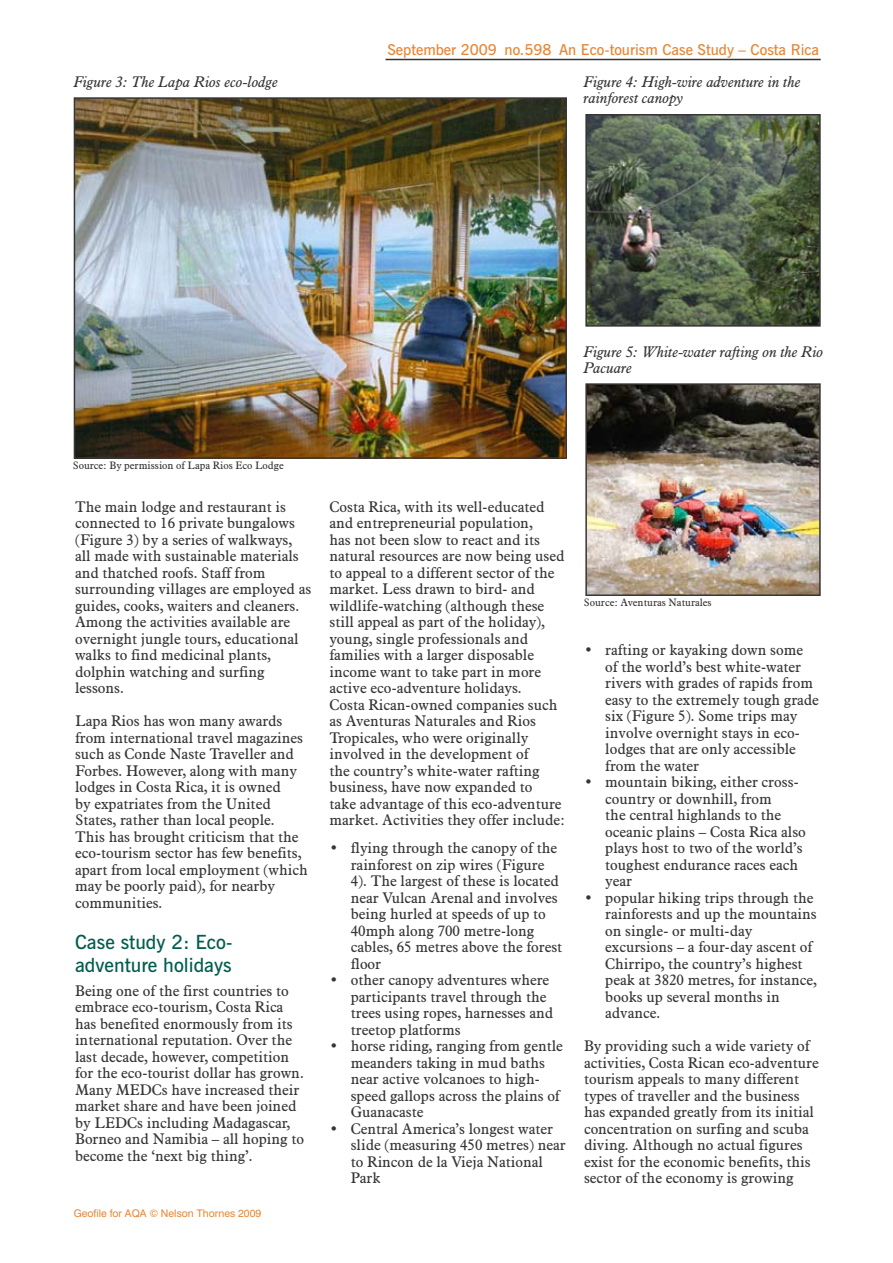
<style>
.page{position:relative;width:893px;height:1263px;background:#fff}
.page>*{position:absolute;margin:0;border:0;box-sizing:border-box;transform-origin:0 0}
.t1{font:600 19.5px/22.5px "News Gothic BT";color:#005d4e}
.t2{font:15px/16.5px "Aldine 721 BT";color:#373535}
.t3{font:italic 15px/16.5px "Aldine 721 BT";color:#373535}
.t4{font:600 15px "News Gothic BT";color:#e88533}
.t5{font:10.5px "Aldine 721 BT";color:#373535}
.t6{font:10.5px "Swiss 721 BT";color:#e88533}
</style>
<div class="page">
<hr style="left:386px;top:59px;width:435px;height:1px;background:#373535">
<img style="left:77px;top:100px;width:487px;height:356px">
<div style="left:74px;top:97px;width:493px;height:362px;border:2px solid #373535"></div>
<img style="left:588px;top:117px;width:230px;height:207px">
<div style="left:585px;top:114px;width:236px;height:213px;border:2px solid #373535"></div>
<img style="left:588px;top:386px;width:230px;height:207px">
<div style="left:585px;top:383px;width:236px;height:213px;border:2px solid #373535"></div>
<p class="t3" style="left:74px;top:73px;width:206px">Figure 3: The Lapa Rios eco-lodge</p>
<p class="t4" style="left:387px;top:41px;width:433px">September 2009 no.598 An Eco-tourism Case Study – Costa Rica</p>
<p class="t3" style="left:584px;top:73px;width:218px">Figure 4: High-wire adventure in the rainforest canopy</p>
<p class="t3" style="left:584px;top:343px;width:241px">Figure 5: White-water rafting on the Rio<br>Pacuare</p>
<p class="t5" style="left:73px;top:459px;width:212px">Source: By permission of Lapa Rios Eco Lodge</p>
<p class="t2" style="left:75px;top:498px;width:238px">The main lodge and restaurant is connected to 16 private bungalows (Figure 3) by a series of walkways, all made with sustainable materials and thatched roofs. Staff from surrounding villages are employed as guides, cooks, waiters and cleaners.<br>Among the activities available are overnight jungle tours, educational walks to find medicinal plants, dolphin watching and surfing lessons.</p>
<p class="t2" style="left:75px;top:713px;width:234px">Lapa Rios has won many awards from international travel magazines such as Conde Naste Traveller and<br>Forbes. However, along with many lodges in Costa Rica, it is owned<br>by expatriates from the United<br>States, rather than local people.<br>This has brought criticism that the eco-tourism sector has few benefits, apart from local employment (which may be poorly paid), for nearby communities.</p>
<h1 class="t1" style="left:75px;top:931px;width:159px">Case study 2: Eco&shy;adventure holidays</h1>
<p class="t2" style="left:75px;top:982px;width:231px">Being one of the first countries to embrace eco-tourism, Costa Rica has benefited enormously from its international reputation. Over the last decade, however, competition for the eco-tourist dollar has grown.<br>Many MEDCs have increased their market share and have been joined by LEDCs including Madagascar, Borneo and Namibia – all hoping to become the ‘next big thing’.</p>
<p class="t6" style="left:74px;top:1207px;width:189px">Geofile for AQA © Nelson Thornes 2009</p>
<p class="t2" style="left:329px;top:498px;width:237px">Costa Rica, with its well-educated and entrepreneurial population,<br>has not been slow to react and its natural resources are now being used to appeal to a different sector of the market. Less drawn to bird- and wildlife-watching (although these still appeal as part of the holiday), young, single professionals and families with a larger disposable income want to take part in more active eco-adventure holidays.<br>Costa Rican-owned companies such as Aventuras Naturales and Rios Tropicales, who were originally involved in the development of<br>the country’s white-water rafting business, have now expanded to<br>take advantage of this eco-adventure market. Activities they offer include:</p>
<p class="t2" style="left:351px;top:840px;width:213px;text-indent:-21px">• flying through the canopy of the rainforest on zip wires (Figure<br>4). The largest of these is located near Vulcan Arenal and involves being hurled at speeds of up to<br>40mph along 700 metre-long cables, 65 metres above the forest floor</p>
<p class="t2" style="left:351px;top:972px;width:204px;text-indent:-21px">• other canopy adventures where participants travel through the trees using ropes, harnesses and treetop platforms</p>
<p class="t2" style="left:351px;top:1038px;width:214px;text-indent:-21px">• horse riding, ranging from gentle meanders taking in mud baths near active volcanoes to high&shy;speed gallops across the plains of<br>Guanacaste</p>
<p class="t2" style="left:351px;top:1120px;width:216px;text-indent:-21px">• Central America’s longest water slide (measuring 450 metres) near to Rincon de la Vieja National<br>Park</p>
<p class="t5" style="left:584px;top:596px;width:129px">Source: Aventuras Naturales</p>
<p class="t2" style="left:605px;top:641px;width:215px;text-indent:-21px">• rafting or kayaking down some of the world’s best white-water rivers with grades of rapids from easy to the extremely tough grade six (Figure 5). Some trips may involve overnight stays in eco&shy;lodges that are only accessible from the water</p>
<p class="t2" style="left:605px;top:773px;width:202px;text-indent:-21px">• mountain biking, either cross&shy;country or downhill, from<br>the central highlands to the oceanic plains – Costa Rica also plays host to two of the world’s toughest endurance races each year</p>
<p class="t2" style="left:605px;top:889px;width:213px;text-indent:-21px">• popular hiking trips through the rainforests and up the mountains on single- or multi-day excursions – a four-day ascent of<br>Chirripo, the country’s highest peak at 3820 metres, for instance, books up several months in advance.</p>
<p class="t2" style="left:584px;top:1037px;width:236px">By providing such a wide variety of activities, Costa Rican eco-adventure tourism appeals to many different types of traveller and the business has expanded greatly from its initial concentration on surfing and scuba diving. Although no actual figures exist for the economic benefits, this sector of the economy is growing</p>
</div>
